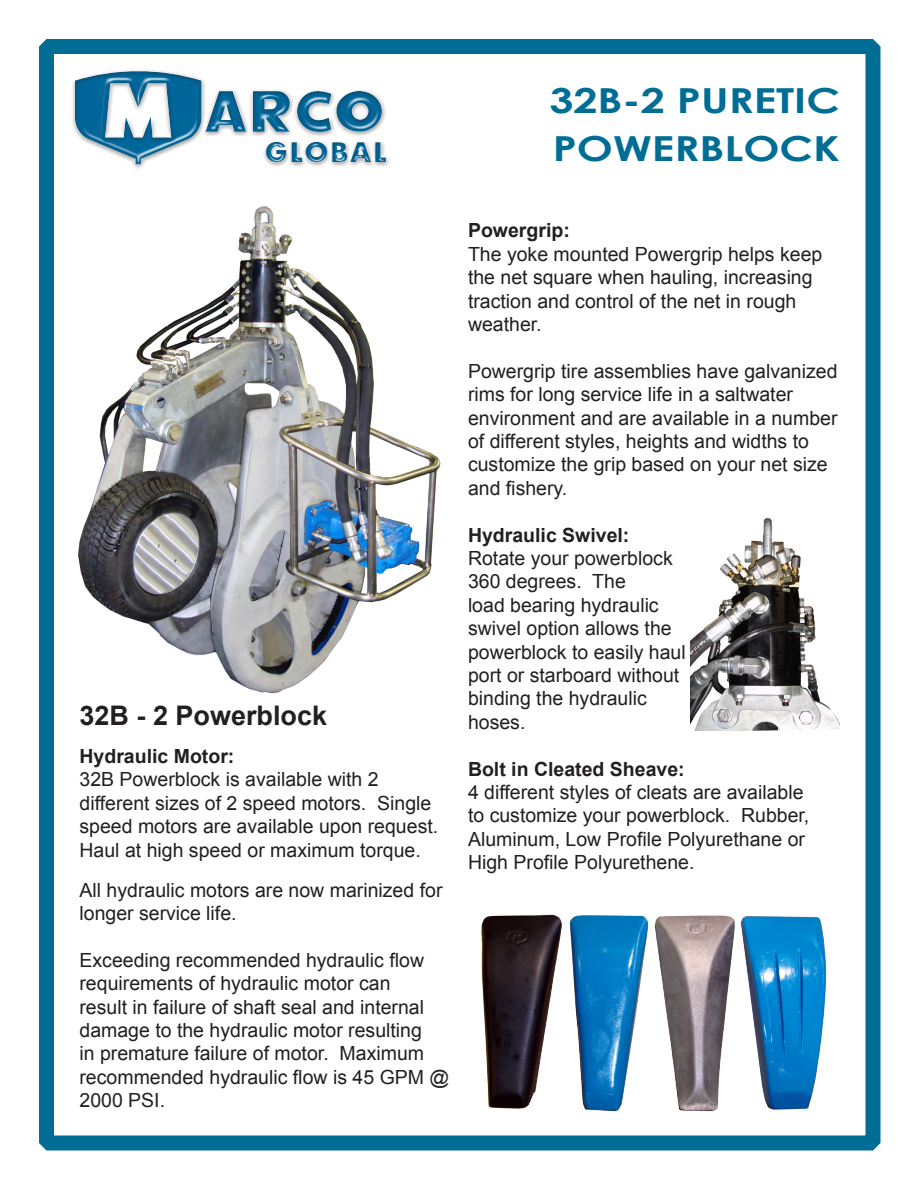
<style>
.page{position:relative;width:918px;height:1188px;background:#fff}
.page>*{position:absolute;margin:0;border:0;box-sizing:border-box;transform-origin:0 0}
.t1{font:700 34.5px/48px "Century Gothic";color:#006d95;scale:1.25 1}
.t2{font:700 27px "Arial";color:#231f20}
.t3{font:700 26.4px "Futura";letter-spacing:.09em;color:#01669a}
.t4{font:19.5px/23.4px "Arial";color:#231f20}
.t5{font:700 19.5px "Arial";color:#231f20}
</style>
<div class="page">
<div style="left:39px;top:39px;width:841px;height:1111px;border:15px solid #006d95"></div>
<div style="left:70px;top:65px;width:320px;height:101px;background:#231f20;opacity:.75"></div>
<img style="left:691px;top:518px;width:149px;height:213px">
<img style="left:78px;top:205px;width:363px;height:489px">
<img style="left:481px;top:914px;width:346px;height:198px">
<h3 class="t3" style="left:265px;top:133px;width:123px">GLOBAL</h3>
<p class="t1" style="left:549px;top:75px;width:234px">32B-2 PURETIC<br>POWERBLOCK</p>
<p class="t2" style="left:80px;top:697px;width:249px">32B - 2 Powerblock</p>
<p class="t5" style="left:80px;top:743px;width:156px">Hydraulic Motor:</p>
<p class="t4" style="left:80px;top:768px;width:360px">32B Powerblock is available with 2 different sizes of 2 speed motors. Single speed motors are available upon request.<br>Haul at high speed or maximum torque.</p>
<p class="t4" style="left:80px;top:878px;width:365px">All hydraulic motors are now marinized for longer service life.</p>
<p class="t4" style="left:80px;top:948px;width:371px">Exceeding recommended hydraulic flow requirements of hydraulic motor can<br>result in failure of shaft seal and internal damage to the hydraulic motor resulting<br>in premature failure of motor. Maximum recommended hydraulic flow is 45 GPM @ 2000 PSI.</p>
<p class="t5" style="left:468px;top:218px;width:103px">Powergrip:</p>
<p class="t4" style="left:468px;top:243px;width:356px">The yoke mounted Powergrip helps keep the net square when hauling, increasing traction and control of the net in rough weather.</p>
<p class="t4" style="left:468px;top:360px;width:371px">Powergrip tire assemblies have galvanized rims for long service life in a saltwater environment and are available in a number of different styles, heights and widths to customize the grip based on your net size and fishery.</p>
<p class="t5" style="left:468px;top:522px;width:163px">Hydraulic Swivel:</p>
<p class="t4" style="left:468px;top:547px;width:219px">Rotate your powerblock<br>360 degrees. The<br>load bearing hydraulic swivel option allows the powerblock to easily haul port or starboard without binding the hydraulic hoses.</p>
<p class="t5" style="left:468px;top:756px;width:218px">Bolt in Cleated Sheave:</p>
<p class="t4" style="left:468px;top:781px;width:343px">4 different styles of cleats are available to customize your powerblock. Rubber, Aluminum, Low Profile Polyurethane or High Profile Polyurethene.</p>
</div>
